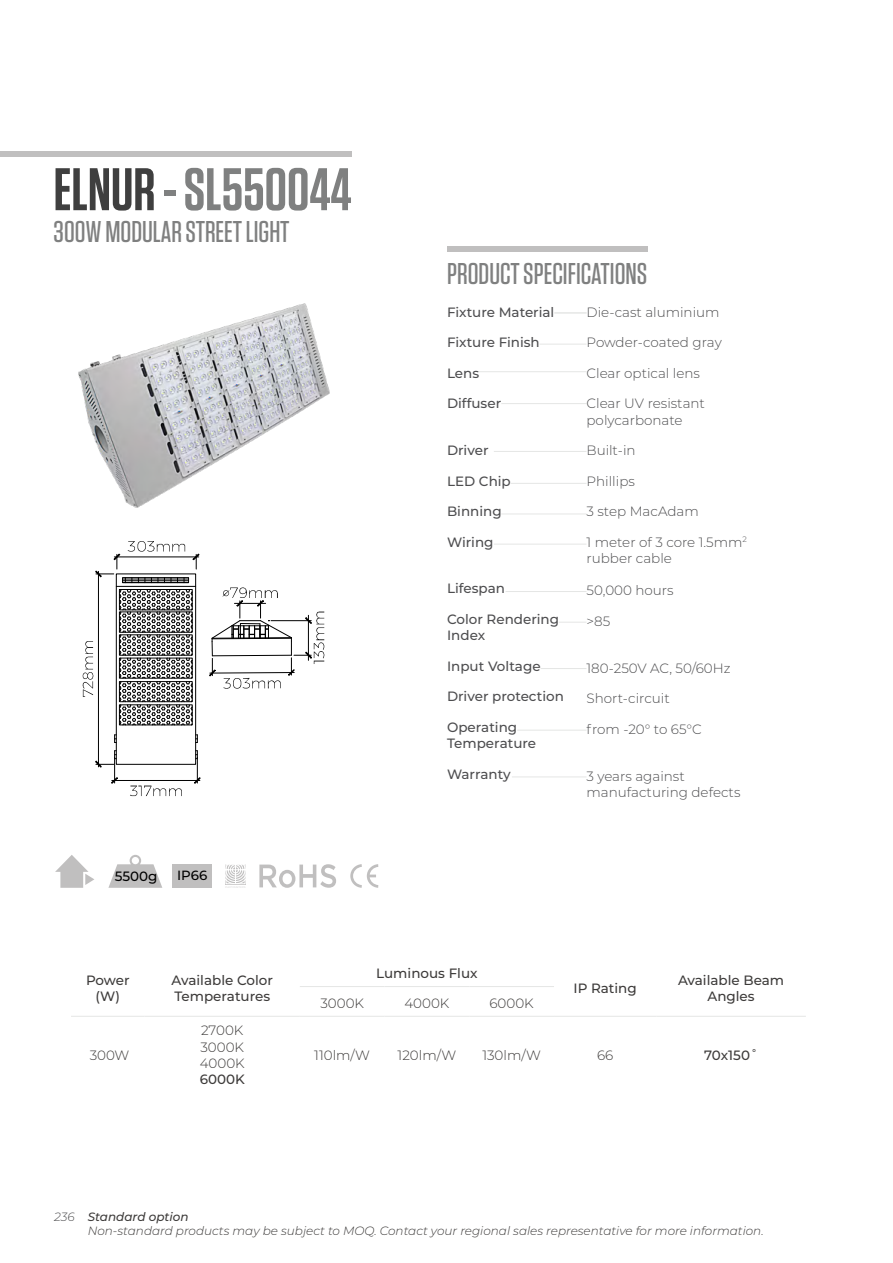
<style>
.page{position:relative;width:893px;height:1263px;background:#fff}
.page>*{position:absolute;margin:0;border:0;box-sizing:border-box;transform-origin:0 0}
.t1{font:600 60px "Tungsten";color:#7f8080}
.t2{font:500 30px "Tungsten";color:#7f8080}
.t3{font:300 13.5px/16.2px "Montserrat";color:#4d4d4f}
.t4{font:500 13.5px/16.2px "Montserrat";color:#4d4d4f}
.t5{font:500 13.5px/16.2px "Montserrat";color:#3d3b3a;text-align:center}
.t6{font:300 13.5px/16.2px "Montserrat";color:#3d3b3a;text-align:justify}
.t7{font:500 13.5px "Montserrat";color:#000}
.t8{font:500 13.35px "Montserrat";color:#000}
.t9{font:italic 300 12px "Montserrat";color:#3d3b3a}
.t10{font:italic 500 12px "Montserrat";color:#3d3b3a}
.t11{font:italic 300 12px "Montserrat";color:#4d4d4f}
.s1{color:#3f3f3f}
</style>
<div class="page">
<hr style="left:300px;top:986px;width:85px;height:1px;background:#e5e6e5">
<hr style="left:385px;top:986px;width:84px;height:1px;background:#e5e6e5">
<hr style="left:469px;top:986px;width:85px;height:1px;background:#e5e6e5">
<hr style="left:71px;top:1016px;width:74px;height:1px;background:#e5e6e5">
<hr style="left:145px;top:1016px;width:155px;height:1px;background:#e5e6e5">
<hr style="left:300px;top:1016px;width:85px;height:1px;background:#e5e6e5">
<hr style="left:385px;top:1016px;width:84px;height:1px;background:#e5e6e5">
<hr style="left:469px;top:1016px;width:85px;height:1px;background:#e5e6e5">
<hr style="left:554px;top:1016px;width:102px;height:1px;background:#e5e6e5">
<hr style="left:656px;top:1016px;width:150px;height:1px;background:#e5e6e5">
<svg style="left:55px;top:855px;width:39px;height:33px"></svg>
<svg style="left:259px;top:864px;width:77px;height:24px"></svg>
<svg style="left:350px;top:864px;width:28px;height:24px"></svg>
<svg style="left:225px;top:864px;width:21px;height:20px"></svg>
<svg style="left:226px;top:865px;width:19px;height:19px"></svg>
<div style="left:447px;top:246px;width:200px;height:5px;background:#c0bfbf"></div>
<div style="left:172px;top:864px;width:40px;height:24px;background:#c0bfbf"></div>
<svg style="left:108px;top:855px;width:54px;height:33px"></svg>
<img style="left:78px;top:303px;width:252px;height:204px">
<hr style="left:511px;top:483px;width:75px;height:1px;background:#e5e6e5">
<hr style="left:494px;top:451px;width:92px;height:1px;background:#e5e6e5">
<hr style="left:501px;top:403px;width:85px;height:1px;background:#e5e6e5">
<hr style="left:479px;top:371px;width:107px;height:1px;background:#e5e6e5">
<hr style="left:540px;top:344px;width:46px;height:1px;background:#e5e6e5">
<hr style="left:501px;top:513px;width:85px;height:1px;background:#e5e6e5">
<hr style="left:512px;top:776px;width:74px;height:1px;background:#e5e6e5">
<hr style="left:517px;top:730px;width:69px;height:1px;background:#e5e6e5">
<svg style="left:559px;top:622px;width:27px;height:1px"></svg>
<hr style="left:541px;top:668px;width:45px;height:1px;background:#e5e6e5">
<hr style="left:505px;top:591px;width:81px;height:1px;background:#e5e6e5">
<hr style="left:494px;top:544px;width:92px;height:1px;background:#e5e6e5">
<hr style="left:554px;top:312px;width:32px;height:1px;background:#e5e6e5">
<hr style="left:114px;top:557px;width:85px;height:1px;background:#000">
<svg style="left:192px;top:553px;width:8px;height:16px"></svg>
<svg style="left:209px;top:587px;width:115px;height:102px"></svg>
<hr style="left:116px;top:586px;width:80px;height:1px;background:#000">
<hr style="left:123px;top:580px;width:66px;height:1px;background:#000">
<div style="left:123px;top:578px;width:66px;height:5px;border:1px solid #000"></div>
<div style="left:116px;top:574px;width:80px;height:190px;border:1px solid #000"></div>
<svg style="left:196px;top:735px;width:2px;height:8px"></svg>
<svg style="left:114px;top:735px;width:2px;height:8px"></svg>
<svg style="left:119px;top:589px;width:74px;height:137px"></svg>
<div style="left:119px;top:705px;width:73px;height:20px;border:1px solid #000"></div>
<hr style="left:98px;top:571px;width:1px;height:196px;background:#000">
<svg style="left:95px;top:541px;width:90px;height:42px"></svg>
<svg style="left:83px;top:641px;width:10px;height:56px"></svg>
<hr style="left:112px;top:780px;width:88px;height:1px;background:#000">
<svg style="left:95px;top:750px;width:23px;height:34px"></svg>
<svg style="left:194px;top:750px;width:7px;height:34px"></svg>
<svg style="left:130px;top:785px;width:52px;height:11px"></svg>
<div style="left:0;top:151px;width:352px;height:5px;background:#c0bfbf"></div>
<h1 class="t1" style="left:54px;top:158px;width:299px"><span class="s1">ELNUR</span> - SL550044</h1>
<h2 class="t2" style="left:54px;top:216px;width:237px">300W MODULAR STREET LIGHT</h2>
<p class="t7" style="left:115px;top:867px;width:44px">5500g</p>
<p class="t8" style="left:177px;top:866px;width:32px">IP66</p>
<h2 class="t2" style="left:447px;top:258px;width:202px">PRODUCT SPECIFICATIONS</h2>
<p class="t4" style="left:447px;top:303px;width:109px">Fixture Material</p>
<p class="t4" style="left:447px;top:334px;width:94px">Fixture Finish</p>
<p class="t4" style="left:447px;top:364px;width:34px">Lens</p>
<p class="t4" style="left:447px;top:395px;width:56px">Diffuser</p>
<p class="t4" style="left:447px;top:442px;width:43px">Driver</p>
<p class="t4" style="left:447px;top:472px;width:65px">LED Chip</p>
<p class="t4" style="left:447px;top:503px;width:56px">Binning</p>
<p class="t4" style="left:447px;top:533px;width:48px">Wiring</p>
<p class="t4" style="left:447px;top:580px;width:59px">Lifespan</p>
<p class="t4" style="left:447px;top:611px;width:114px">Color Rendering<br>Index</p>
<p class="t4" style="left:447px;top:657px;width:95px">Input Voltage</p>
<p class="t4" style="left:447px;top:688px;width:118px">Driver protection</p>
<p class="t4" style="left:447px;top:718px;width:91px">Operating<br>Temperature</p>
<p class="t4" style="left:447px;top:765px;width:65px">Warranty</p>
<p class="t3" style="left:586px;top:303px;width:135px">Die-cast aluminium</p>
<p class="t3" style="left:586px;top:334px;width:137px">Powder-coated gray</p>
<p class="t3" style="left:586px;top:364px;width:115px">Clear optical lens</p>
<p class="t3" style="left:586px;top:395px;width:120px">Clear UV resistant polycarbonate</p>
<p class="t3" style="left:586px;top:442px;width:51px">Built-in</p>
<p class="t3" style="left:586px;top:472px;width:50px">Phillips</p>
<p class="t3" style="left:586px;top:503px;width:114px">3 step MacAdam</p>
<p class="t3" style="left:586px;top:533px;width:162px">1 meter of 3 core 1.5mm<sup>2 </sup>rubber cable</p>
<p class="t3" style="left:586px;top:582px;width:89px">50,000 hours</p>
<p class="t3" style="left:586px;top:612px;width:25px">&gt;85</p>
<p class="t3" style="left:586px;top:659px;width:146px">180-250V AC, 50/60Hz</p>
<p class="t3" style="left:586px;top:690px;width:85px">Short-circuit</p>
<p class="t3" style="left:586px;top:720px;width:117px">from -20° to 65°C</p>
<p class="t3" style="left:586px;top:767px;width:155px">3 years against manufacturing defects</p>
<p class="t5" style="left:86px;top:971px;width:45px">Power (W)</p>
<p class="t5" style="left:172px;top:971px;width:103px;text-align:left">Available Color<br>Temperatures</p>
<p class="t6" style="left:90px;top:1046px;width:41px">300W</p>
<p class="t6" style="left:200px;top:1022px;width:46px">2700K 3000K 4000K</p>
<p class="t5" style="left:200px;top:1070px;width:47px">6000K</p>
<p class="t5" style="left:376px;top:965px;width:103px">Luminous Flux</p>
<p class="t6" style="left:320px;top:994px;width:45px">3000K</p>
<p class="t6" style="left:404px;top:994px;width:46px">4000K</p>
<p class="t6" style="left:489px;top:994px;width:46px">6000K</p>
<p class="t5" style="left:573px;top:980px;width:65px">IP Rating</p>
<p class="t5" style="left:678px;top:971px;width:108px">Available Beam<br>Angles</p>
<p class="t6" style="left:314px;top:1046px;width:57px">110lm/W</p>
<p class="t6" style="left:398px;top:1046px;width:60px">120lm/W</p>
<p class="t6" style="left:482px;top:1046px;width:60px">130lm/W</p>
<p class="t6" style="left:597px;top:1046px;width:18px">66</p>
<p class="t5" style="left:704px;top:1046px;width:56px">70x150˚</p>
<p class="t11" style="left:54px;top:1208px;width:22px">236</p>
<p class="t10" style="left:88px;top:1208px;width:103px">Standard option</p>
<p class="t9" style="left:88px;top:1222px;width:678px">Non-standard products may be subject to MOQ. Contact your regional sales representative for more information.</p>
</div>
